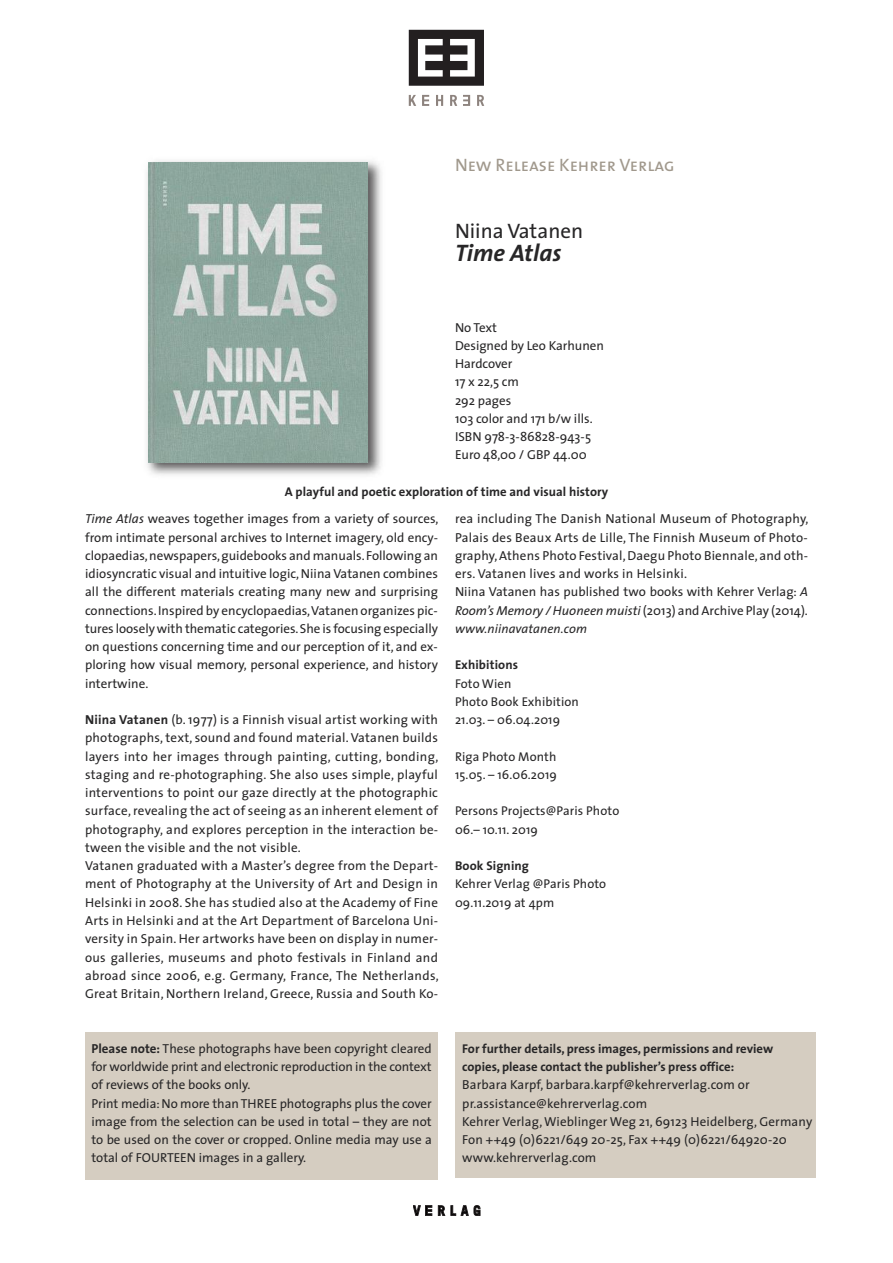
<style>
.page{position:relative;width:893px;height:1263px;background:#fff}
.page>*{position:absolute;margin:0;border:0;box-sizing:border-box;transform-origin:0 0}
.t1{font:italic 700 24px "The Sans";color:#272627}
.t2{font:21px "The Sans";color:#272627}
.t3{font:18px "The Sans Caps";color:#a0988c}
.t4{font:13.05px/18.3px "The Sans";letter-spacing:.015em;color:#272627}
.t5{font:700 12.75px/18.3px "The Sans";color:#272627}
.t6{font:12.75px/18.3px "The Sans";letter-spacing:.01em;color:#272627}
.t7{font:italic 12.75px "The Sans";letter-spacing:.01em;color:#272627}
.s1{font-style:italic}
.s2{font-weight:700}
</style>
<div class="page">
<svg style="left:450px;top:95px;width:7px;height:11px"></svg>
<svg style="left:477px;top:95px;width:7px;height:11px"></svg>
<svg style="left:409px;top:95px;width:7px;height:11px"></svg>
<svg style="left:422px;top:95px;width:7px;height:11px"></svg>
<svg style="left:436px;top:95px;width:7px;height:11px"></svg>
<svg style="left:463px;top:95px;width:7px;height:11px"></svg>
<svg style="left:409px;top:30px;width:75px;height:56px"></svg>
<svg style="left:438px;top:1205px;width:7px;height:11px"></svg>
<svg style="left:451px;top:1205px;width:29px;height:11px"></svg>
<svg style="left:413px;top:1205px;width:19px;height:11px"></svg>
<div style="left:85px;top:1032px;width:353px;height:147px;background:#d5cdc1"></div>
<div style="left:455px;top:1032px;width:360px;height:145px;background:#d5cdc1"></div>
<div style="left:462px;top:1038px;width:353px;height:140px;background:#d5cdc1"></div>
<img style="left:147px;top:160px;width:235px;height:315px">
<img style="left:148px;top:162px;width:220px;height:301px">
<h3 class="t3" style="left:455px;top:159px;width:221px">New Release Kehrer Verlag</h3>
<h2 class="t2" style="left:455px;top:223px;width:130px">Niina Vatanen</h2>
<h1 class="t1" style="left:455px;top:243px;width:108px">Time Atlas</h1>
<p class="t4" style="left:455px;top:319px;width:151px">No Text<br>Designed by Leo Karhunen<br>Hardcover<br>17 x 22,5 cm<br>292 pages<br>103 color and 171 b/w ills.<br>ISBN 978-3-86828-943-5<br>Euro 48,00 / GBP 44.00</p>
<p class="t5" style="left:285px;top:484px;width:325px">A playful and poetic exploration of time and visual history</p>
<p class="t4" style="left:85px;top:511px;width:355px;text-align:justify"><span class="s1">Time Atlas</span> weaves together images from a variety of sources, from intimate personal archives to Internet imagery, old ency&shy;clopaedias,newspapers,guidebooks and manuals.Following an idiosyncratic visual and intuitive logic,NiinaVatanen combines all the different materials creating many new and surprising connections.Inspired by encyclopaedias,Vatanen organizes pic&shy;tures loosely with thematic categories.She is focusing especially on questions concerning time and our perception of it, and ex&shy;ploring how visual memory, personal experience, and history intertwine.</p>
<p class="t4" style="left:85px;top:712px;width:355px"><span class="s2">Niina Vatanen</span> (b. 1977) is a Finnish visual artist working with photographs, text, sound and found material.Vatanen builds layers into her images through painting, cutting, bonding, staging and re-photographing. She also uses simple, playful interventions to point our gaze directly at the photographic surface,revealing the act of seeing as an inherent element of photography, and explores perception in the interaction be&shy;tween the visible and the not visible.<br>Vatanen graduated with a Master’s degree from the Depart&shy;ment of Photography at the University of Art and Design in Helsinki in 2008. She has studied also at the Academy of Fine Arts in Helsinki and at the Art Department of Barcelona Uni&shy;versity in Spain. Her artworks have been on display in numer&shy;ous galleries, museums and photo festivals in Finland and abroad since 2006, e.g. Germany, France, The Netherlands, Great Britain, Northern Ireland, Greece, Russia and South Ko-</p>
<p class="t4" style="left:455px;top:511px;width:355px">rea including The Danish National Museum of Photography, Palais des Beaux Arts de Lille, The Finnish Museum of Photo&shy;graphy,Athens Photo Festival,Daegu Photo Biennale, and oth&shy;ers. Vatanen lives and works in Helsinki.<br>Niina Vatanen has published two books with Kehrer Verlag: <span class="s1">A Room’s Memory / Huoneen muisti</span> (2013) and Archive Play (2014).</p>
<p class="t7" style="left:455px;top:623px;width:134px">www.niinavatanen.com</p>
<p class="t5" style="left:455px;top:657px;width:65px">Exhibitions</p>
<p class="t6" style="left:455px;top:675px;width:125px">Foto Wien<br>Photo Book Exhibition<br>21.03. – 06.04.2019</p>
<p class="t6" style="left:455px;top:748px;width:103px">Riga Photo Month<br>15.05. – 16.06.2019</p>
<p class="t6" style="left:455px;top:803px;width:166px">Persons Projects@Paris Photo<br>06.– 10.11. 2019</p>
<p class="t5" style="left:455px;top:858px;width:76px">Book Signing</p>
<p class="t6" style="left:455px;top:876px;width:153px">Kehrer Verlag @Paris Photo<br>09.11.2019 at 4pm</p>
<p class="t4" style="left:91px;top:1040px;width:342px"><span class="s2">Please note:</span> These photographs have been copyright cleared for worldwide print and electronic reproduction in the context of reviews of the books only.<br>Print media:No more than THREE photographs plus the cover image from the selection can be used in total – they are not to be used on the cover or cropped. Online media may use a total of FOURTEEN images in a gallery.</p>
<p class="t5" style="left:462px;top:1040px;width:312px">For further details, press images, permissions and review copies, please contact the publisher’s press office:</p>
<p class="t4" style="left:462px;top:1077px;width:351px">Barbara Karpf, barbara.karpf@kehrerverlag.com or pr.assistance@kehrerverlag.com<br>Kehrer Verlag,Wieblinger Weg 21, 69123 Heidelberg, Germany Fon ++49 (0)6221/649 20-25, Fax ++49 (0)6221/64920-20 www.kehrerverlag.com</p>
</div>
